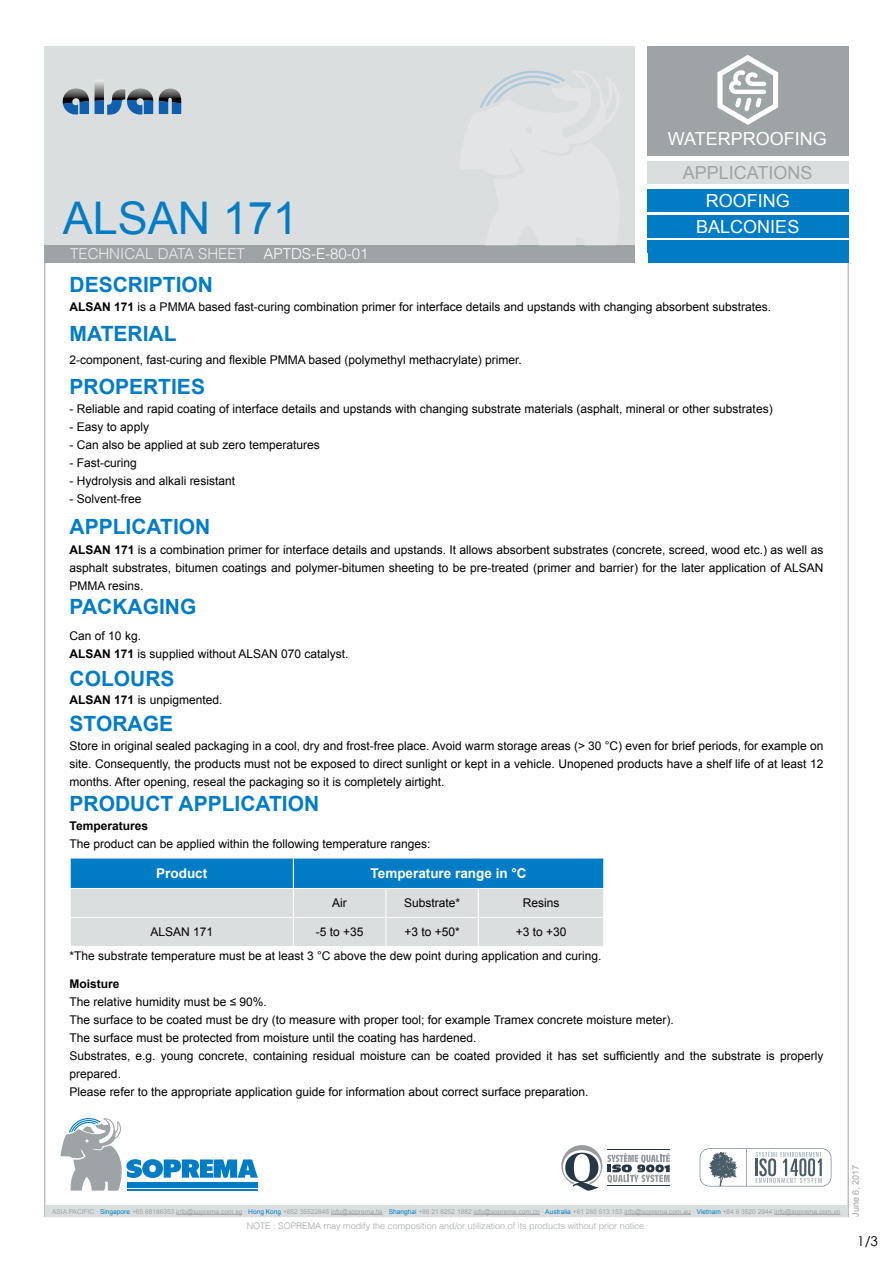
<style>
.page{position:relative;width:893px;height:1263px;background:#fff}
.page>*{position:absolute;margin:0;border:0;box-sizing:border-box;transform-origin:0 0}
.t1{font:45px "Arial";color:#007cc5}
.t2{font:700 21px "Arial";color:#007cc5}
.t3{font:18px "Arial";color:#fff}
.t4{font:18px "Arial";color:#9ea3a6}
.t5{font:300 15px "Helvetica";color:#fff}
.t6{font:700 13.5px "Arial";color:#fff}
.t7{font:13.5px "Century Gothic";color:#000}
.t8{font:12px/18px "Arial";color:#000}
.t9{font:700 12px "Arial";color:#000}
.t10{font:300 9px "Helvetica";color:#9ea3a6}
.t11{font:9px "Arial";color:#9ea3a6}
.t12{font:6.6px "Arial";color:#9ea3a6}
.s1{font-weight:700}
.s2{color:#007cc5}
</style>
<div class="page">
<div style="left:45px;top:46px;width:590px;height:208px;background:#dbdedf"></div>
<div style="left:45px;top:245px;width:590px;height:18px;background:#9ea3a6"></div>
<div style="left:647px;top:46px;width:201px;height:110px;background:#9ea3a6"></div>
<div style="left:647px;top:162px;width:201px;height:22px;background:#dbdedf"></div>
<div style="left:647px;top:190px;width:201px;height:22px;background:#007cc5"></div>
<div style="left:647px;top:215px;width:201px;height:22px;background:#007cc5"></div>
<div style="left:647px;top:240px;width:201px;height:23px;background:#007cc5"></div>
<svg style="left:717px;top:55px;width:61px;height:70px"></svg>
<svg style="left:60px;top:1118px;width:198px;height:73px"></svg>
<svg style="left:700px;top:1148px;width:131px;height:38px"></svg>
<svg style="left:561px;top:1145px;width:109px;height:46px"></svg>
<hr style="left:607px;top:1149px;width:63px;height:1px;background:#263746">
<hr style="left:607px;top:1186px;width:63px;height:1px;background:#263746">
<svg style="left:479px;top:70px;width:86px;height:38px"></svg>
<svg style="left:63px;top:80px;width:118px;height:35px"></svg>
<div style="left:45px;top:1205px;width:803px;height:11px;background:#dbdedf"></div>
<hr style="left:176px;top:1214px;width:66px;height:1px;background:#9ea3a6">
<hr style="left:331px;top:1214px;width:52px;height:1px;background:#9ea3a6">
<hr style="left:474px;top:1214px;width:66px;height:1px;background:#9ea3a6">
<hr style="left:624px;top:1214px;width:67px;height:1px;background:#9ea3a6">
<hr style="left:774px;top:1214px;width:66px;height:1px;background:#9ea3a6">
<svg style="left:70px;top:858px;width:534px;height:88px;background:#93bed7"></svg>
<h3 class="t3" style="left:668px;top:127px;width:161px">WATERPROOFING</h3>
<h1 class="t1" style="left:63px;top:188px;width:237px">ALSAN 171</h1>
<p class="t5" style="left:70px;top:242px;width:176px">TECHNICAL DATA SHEET</p>
<p class="t5" style="left:264px;top:242px;width:107px">APTDS-E-80-01</p>
<h3 class="t4" style="left:683px;top:161px;width:131px">APPLICATIONS</h3>
<h3 class="t3" style="left:706px;top:189px;width:86px">ROOFING</h3>
<h3 class="t3" style="left:696px;top:215px;width:105px">BALCONIES</h3>
<h2 class="t2" style="left:70px;top:271px;width:145px">DESCRIPTION</h2>
<p class="t8" style="left:70px;top:298px;width:703px"><span class="s1">ALSAN 171</span> is a PMMA based fast-curing combination primer for interface details and upstands with changing absorbent substrates.</p>
<h2 class="t2" style="left:70px;top:320px;width:108px">MATERIAL</h2>
<p class="t8" style="left:70px;top:350px;width:454px">2-component, fast-curing and flexible PMMA based (polymethyl methacrylate) primer.</p>
<h2 class="t2" style="left:70px;top:373px;width:137px">PROPERTIES</h2>
<p class="t8" style="left:70px;top:400px;width:704px">- Reliable and rapid coating of interface details and upstands with changing substrate materials (asphalt, mineral or other substrates)</p>
<p class="t8" style="left:70px;top:418px;width:81px">- Easy to apply</p>
<p class="t8" style="left:70px;top:436px;width:252px">- Can also be applied at sub zero temperatures</p>
<p class="t8" style="left:70px;top:454px;width:69px">- Fast-curing</p>
<p class="t8" style="left:70px;top:472px;width:167px">- Hydrolysis and alkali resistant</p>
<p class="t8" style="left:70px;top:490px;width:74px">- Solvent-free</p>
<h2 class="t2" style="left:70px;top:513px;width:142px">APPLICATION</h2>
<p class="t8" style="left:70px;top:541px;width:755px;text-align:justify"><span class="s1">ALSAN 171</span> is a combination primer for interface details and upstands. It allows absorbent substrates (concrete, screed, wood etc.) as well as asphalt substrates, bitumen coatings and polymer-bitumen sheeting to be pre-treated (primer and barrier) for the later application of ALSAN PMMA resins.</p>
<h2 class="t2" style="left:70px;top:593px;width:128px">PACKAGING</h2>
<p class="t8" style="left:70px;top:627px;width:280px">Can of 10 kg.<br><span class="s1">ALSAN 171</span> is supplied without ALSAN 070 catalyst.</p>
<h2 class="t2" style="left:70px;top:665px;width:106px">COLOURS</h2>
<p class="t8" style="left:70px;top:691px;width:154px"><span class="s1">ALSAN 171</span> is unpigmented.</p>
<h2 class="t2" style="left:70px;top:710px;width:105px">STORAGE</h2>
<p class="t8" style="left:70px;top:737px;width:755px;text-align:justify">Store in original sealed packaging in a cool, dry and frost-free place. Avoid warm storage areas (&gt; 30 °C) even for brief periods, for example on site. Consequently, the products must not be exposed to direct sunlight or kept in a vehicle. Unopened products have a shelf life of at least 12 months. After opening, reseal the packaging so it is completely airtight.</p>
<h2 class="t2" style="left:70px;top:789px;width:251px">PRODUCT APPLICATION</h2>
<p class="t9" style="left:70px;top:817px;width:80px">Temperatures</p>
<p class="t8" style="left:70px;top:835px;width:362px">The product can be applied within the following temperature ranges:</p>
<p class="t6" style="left:156px;top:864px;width:53px">Product</p>
<p class="t6" style="left:371px;top:864px;width:157px">Temperature range in °C</p>
<p class="t8" style="left:332px;top:894px;width:16px">Air</p>
<p class="t8" style="left:404px;top:894px;width:58px">Substrate*</p>
<p class="t8" style="left:523px;top:894px;width:38px">Resins</p>
<p class="t8" style="left:150px;top:923px;width:64px">ALSAN 171</p>
<p class="t8" style="left:316px;top:923px;width:49px">-5 to +35</p>
<p class="t8" style="left:404px;top:923px;width:57px">+3 to +50*</p>
<p class="t8" style="left:70px;top:920px;width:533px;line-height:24px;text-indent:446px">+3 to +30<br>*The substrate temperature must be at least 3 °C above the dew point during application and curing.</p>
<p class="t9" style="left:70px;top:976px;width:52px">Moisture</p>
<p class="t8" style="left:70px;top:993px;width:755px">The relative humidity must be ≤ 90%.<br>The surface to be coated must be dry (to measure with proper tool; for example Tramex concrete moisture meter).<br>The surface must be protected from moisture until the coating has hardened.<br>Substrates, e.g. young concrete, containing residual moisture can be coated provided it has set sufficiently and the substrate is properly prepared.<br>Please refer to the appropriate application guide for information about correct surface preparation.</p>
<p class="t12" style="left:52px;top:1207px;width:790px">ASIA PACIFIC · <span class="s2">Singapore</span> +65 68186353 info@soprema.com.sg · <span class="s2">Hong Kong</span> +852 35522848 info@soprema.hk · <span class="s2">Shanghai</span> +86 21 6252 1882 info@soprema.com.cn · <span class="s2">Australia</span> +61 280 513 153 info@soprema.com.au · <span class="s2">Vietnam</span> +84 8 3520 2944 info@soprema.com.vn</p>
<p class="t10" style="left:247px;top:1219px;width:401px">NOTE : SOPREMA may modify the composition and/or utilization of its products without prior notice.</p>
<p class="t11" style="left:850px;top:1217px;width:54px;rotate:-90deg">June 6, 2017</p>
<p class="t7" style="left:857px;top:1232px;width:22px">1/3</p>
</div>
